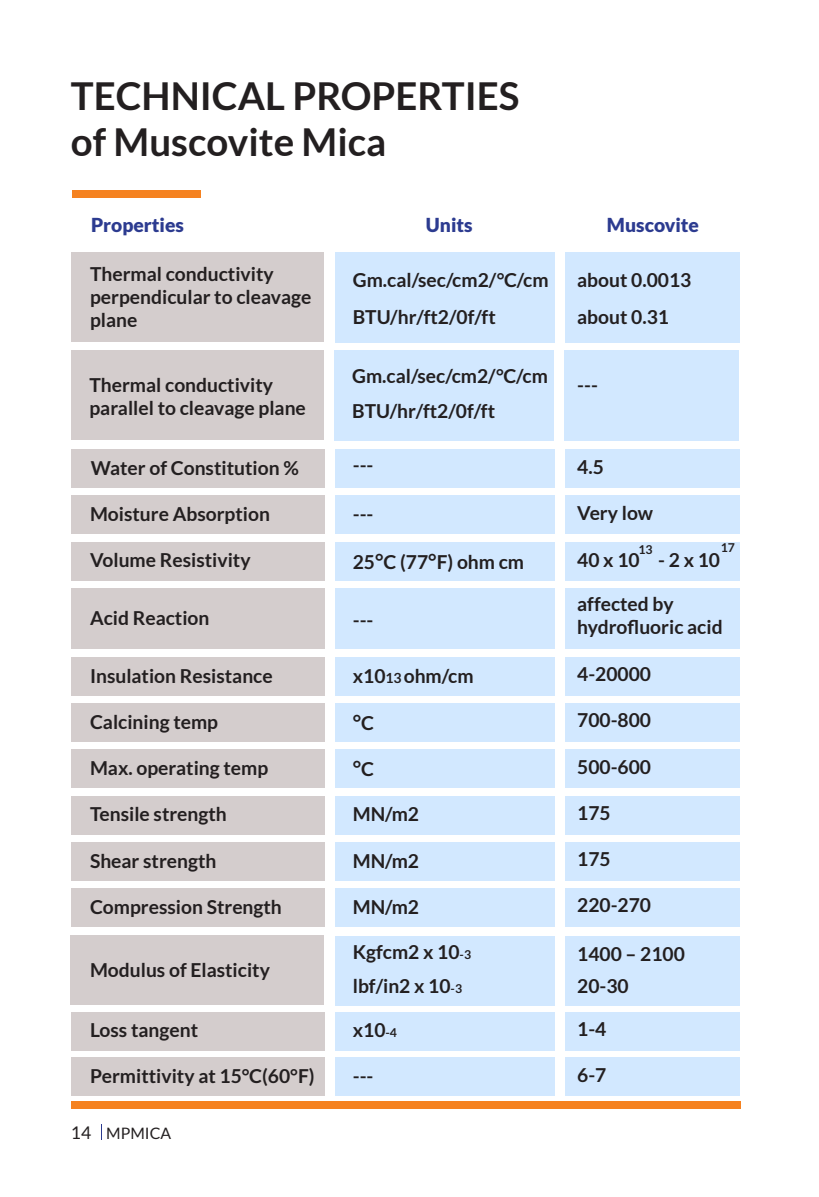
<style>
.page{position:relative;width:819px;height:1197px;background:#fff}
.page>*{position:absolute;margin:0;border:0;box-sizing:border-box;transform-origin:0 0}
.t1{font:700 38.5px/46.2px "Lato";color:#231f20}
.t2{font:700 21px "Lato";color:#231f20}
.t3{font:700 19.25px/23.1px "Lato";color:#231f20}
.t4{font:900 19.25px "Lato";color:#2c3b90}
.t5{font:15.75px "Lato";color:#231f20}
.t6{font:700 12.25px "Lato";color:#231f20}
.s1{font-size:17.5px}
.s2{font-size:21px}
.s3{font-size:14px}
.s4{font-size:19.25px}
.s5{font-size:12.25px}
</style>
<div class="page">
<div style="left:72px;top:190px;width:129px;height:7px;background:#f58220"></div>
<div style="left:71px;top:252px;width:253px;height:90px;background:#d4cdcd"></div>
<div style="left:71px;top:351px;width:253px;height:89px;background:#d4cdcd"></div>
<div style="left:72px;top:450px;width:253px;height:38px;background:#d4cdcd"></div>
<div style="left:72px;top:496px;width:253px;height:38px;background:#d4cdcd"></div>
<div style="left:72px;top:542px;width:253px;height:38px;background:#d4cdcd"></div>
<div style="left:72px;top:588px;width:253px;height:61px;background:#d4cdcd"></div>
<div style="left:72px;top:657px;width:253px;height:39px;background:#d4cdcd"></div>
<div style="left:72px;top:703px;width:253px;height:39px;background:#d4cdcd"></div>
<div style="left:72px;top:750px;width:253px;height:38px;background:#d4cdcd"></div>
<div style="left:72px;top:842px;width:253px;height:39px;background:#d4cdcd"></div>
<div style="left:72px;top:796px;width:253px;height:38px;background:#d4cdcd"></div>
<div style="left:72px;top:888px;width:253px;height:39px;background:#d4cdcd"></div>
<div style="left:72px;top:1012px;width:253px;height:38px;background:#d4cdcd"></div>
<div style="left:72px;top:1057px;width:253px;height:39px;background:#d4cdcd"></div>
<div style="left:71px;top:935px;width:253px;height:69px;background:#d4cdcd"></div>
<div style="left:335px;top:252px;width:220px;height:91px;background:#d2e8ff"></div>
<div style="left:335px;top:351px;width:219px;height:90px;background:#d2e8ff"></div>
<div style="left:335px;top:703px;width:220px;height:39px;background:#d2e8ff"></div>
<div style="left:335px;top:450px;width:220px;height:38px;background:#d2e8ff"></div>
<div style="left:335px;top:796px;width:220px;height:38px;background:#d2e8ff"></div>
<div style="left:335px;top:588px;width:220px;height:61px;background:#d2e8ff"></div>
<div style="left:335px;top:750px;width:220px;height:38px;background:#d2e8ff"></div>
<div style="left:335px;top:542px;width:220px;height:38px;background:#d2e8ff"></div>
<div style="left:335px;top:888px;width:220px;height:39px;background:#d2e8ff"></div>
<div style="left:335px;top:1012px;width:220px;height:38px;background:#d2e8ff"></div>
<div style="left:335px;top:1057px;width:220px;height:39px;background:#d2e8ff"></div>
<div style="left:335px;top:936px;width:220px;height:70px;background:#d2e8ff"></div>
<div style="left:335px;top:496px;width:220px;height:38px;background:#d2e8ff"></div>
<div style="left:335px;top:842px;width:220px;height:39px;background:#d2e8ff"></div>
<div style="left:335px;top:657px;width:220px;height:39px;background:#d2e8ff"></div>
<div style="left:565px;top:252px;width:174px;height:91px;background:#d2e8ff"></div>
<div style="left:564px;top:351px;width:175px;height:90px;background:#d2e8ff"></div>
<div style="left:565px;top:703px;width:174px;height:39px;background:#d2e8ff"></div>
<div style="left:565px;top:450px;width:174px;height:38px;background:#d2e8ff"></div>
<div style="left:565px;top:796px;width:174px;height:38px;background:#d2e8ff"></div>
<div style="left:565px;top:588px;width:174px;height:61px;background:#d2e8ff"></div>
<div style="left:565px;top:750px;width:174px;height:38px;background:#d2e8ff"></div>
<div style="left:565px;top:542px;width:174px;height:38px;background:#d2e8ff"></div>
<div style="left:565px;top:888px;width:174px;height:39px;background:#d2e8ff"></div>
<div style="left:565px;top:1012px;width:174px;height:38px;background:#d2e8ff"></div>
<div style="left:565px;top:1057px;width:174px;height:39px;background:#d2e8ff"></div>
<div style="left:565px;top:936px;width:174px;height:70px;background:#d2e8ff"></div>
<div style="left:565px;top:496px;width:174px;height:38px;background:#d2e8ff"></div>
<div style="left:565px;top:842px;width:174px;height:39px;background:#d2e8ff"></div>
<div style="left:565px;top:657px;width:174px;height:39px;background:#d2e8ff"></div>
<div style="left:72px;top:1102px;width:669px;height:7px;background:#f58220"></div>
<svg style="left:101px;top:1124px;width:1px;height:16px"></svg>
<h1 class="t1" style="left:71px;top:72px;width:450px">TECHNICAL PROPERTIES of Muscovite Mica</h1>
<p class="t4" style="left:91px;top:214px;width:95px">Properties</p>
<p class="t4" style="left:426px;top:214px;width:48px">Units</p>
<p class="t4" style="left:607px;top:214px;width:94px">Muscovite</p>
<p class="t3" style="left:90px;top:262px;width:223px">Thermal conductivity perpendicular to cleavage plane</p>
<p class="t3" style="left:353px;top:268px;width:197px">Gm.cal/sec/cm2/°C/cm</p>
<p class="t3" style="left:577px;top:268px;width:116px">about 0.0013</p>
<p class="t3" style="left:353px;top:305px;width:144px">BTU/hr/ft2/0f/ft</p>
<p class="t3" style="left:577px;top:305px;width:93px">about 0.31</p>
<p class="t3" style="left:89px;top:373px;width:218px">Thermal conductivity parallel to cleavage plane</p>
<p class="t3" style="left:91px;top:456px;width:209px">Water of Constitution %</p>
<p class="t3" style="left:90px;top:502px;width:181px">Moisture Absorption</p>
<p class="t3" style="left:90px;top:549px;width:162px">Volume Resistivity</p>
<p class="t3" style="left:90px;top:606px;width:121px">Acid Reaction</p>
<p class="t3" style="left:90px;top:664px;width:184px">Insulation Resistance</p>
<p class="t3" style="left:90px;top:710px;width:130px">Calcining temp</p>
<p class="t3" style="left:90px;top:756px;width:180px">Max. operating temp</p>
<p class="t3" style="left:90px;top:802px;width:138px">Tensile strength</p>
<p class="t3" style="left:90px;top:849px;width:128px">Shear strength</p>
<p class="t3" style="left:90px;top:895px;width:193px">Compression Strength</p>
<p class="t3" style="left:90px;top:958px;width:181px">Modulus of Elasticity</p>
<p class="t3" style="left:90px;top:1018px;width:110px">Loss tangent</p>
<p class="t3" style="left:90px;top:1064px;width:226px">Permittivity at 15°C(60°F)</p>
<p class="t5" style="left:71px;top:1125px;width:102px"><span class="s1">14</span> MPMICA</p>
<p class="t3" style="left:352px;top:364px;width:197px">Gm.cal/sec/cm2/°C/cm</p>
<p class="t3" style="left:352px;top:399px;width:144px">BTU/hr/ft2/0f/ft</p>
<p class="t3" style="left:353px;top:454px;width:22px">---</p>
<p class="t3" style="left:353px;top:502px;width:22px">---</p>
<p class="t3" style="left:353px;top:550px;width:173px">25<span class="s2">°</span>C (77<span class="s2">°</span>F) ohm cm</p>
<p class="t3" style="left:353px;top:608px;width:22px">---</p>
<p class="t3" style="left:353px;top:664px;width:122px">x10<span class="s3">13</span>ohm/cm</p>
<p class="t2" style="left:353px;top:711px;width:23px">°<span class="s4">C</span></p>
<p class="t2" style="left:353px;top:757px;width:23px">°<span class="s4">C</span></p>
<p class="t3" style="left:353px;top:802px;width:68px">MN/m2</p>
<p class="t3" style="left:353px;top:849px;width:68px">MN/m2</p>
<p class="t3" style="left:353px;top:895px;width:68px">MN/m2</p>
<p class="t3" style="left:353px;top:940px;width:120px">Kgfcm2 x 10<span class="s5">-3</span></p>
<p class="t3" style="left:353px;top:974px;width:111px">lbf/in2 x 10<span class="s5">-3</span></p>
<p class="t3" style="left:353px;top:1018px;width:46px">x10<span class="s5">-4</span></p>
<p class="t3" style="left:577px;top:374px;width:22px">---</p>
<p class="t3" style="left:577px;top:455px;width:28px">4.5</p>
<p class="t3" style="left:577px;top:501px;width:77px">Very low</p>
<p class="t6" style="left:639px;top:543px;width:16px">13</p>
<p class="t6" style="left:721px;top:541px;width:16px">17</p>
<p class="t3" style="left:577px;top:549px;width:144px">40 x 10 - 2 x 10</p>
<p class="t3" style="left:577px;top:592px;width:147px">affected by hydrofluoric acid</p>
<p class="t3" style="left:577px;top:662px;width:75px">4-20000</p>
<p class="t3" style="left:577px;top:709px;width:75px">700-800</p>
<p class="t3" style="left:577px;top:755px;width:75px">500-600</p>
<p class="t3" style="left:577px;top:801px;width:35px">175</p>
<p class="t3" style="left:577px;top:847px;width:35px">175</p>
<p class="t3" style="left:577px;top:894px;width:75px">220-270</p>
<p class="t3" style="left:577px;top:942px;width:109px">1400 – 2100</p>
<p class="t3" style="left:577px;top:974px;width:53px">20-30</p>
<p class="t3" style="left:577px;top:1017px;width:31px">1-4</p>
<p class="t3" style="left:353px;top:1064px;width:22px">---</p>
<p class="t3" style="left:577px;top:1063px;width:31px">6-7</p>
</div>
